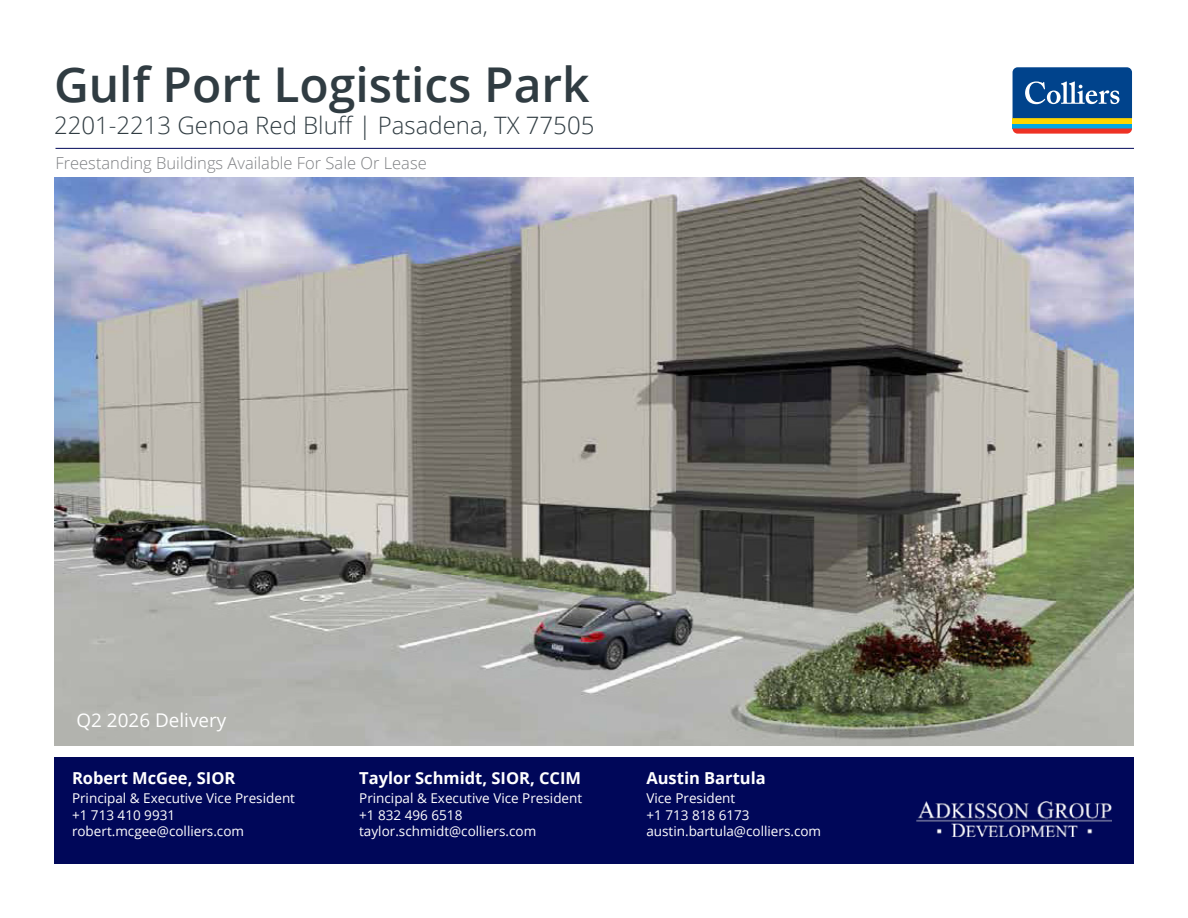
<style>
.page{position:relative;width:1188px;height:918px;background:#fff}
.page>*{position:absolute;margin:0;border:0;box-sizing:border-box;transform-origin:0 0}
.t1{font:600 48px "Open Sans";color:#303c42}
.t2{font:300 24px "Open Sans";color:#303c42}
.t3{font:18.9px "Open Sans";color:#fff}
.t4{font:700 16.5px "Open Sans";color:#fff}
.t5{font:300 16.5px "Open Sans";color:#7e8083}
.t6{font:13.5px/16.5px "Open Sans";color:#fff}
</style>
<div class="page">
<img style="left:54px;top:178px;width:1080px;height:567px">
<div style="left:54px;top:757px;width:1080px;height:107px;background:#000759"></div>
<hr style="left:56px;top:148px;width:1078px;height:1px;background:#000759">
<svg style="left:1011px;top:65px;width:123px;height:71px"></svg>
<div style="left:1013px;top:123px;width:119px;height:5px;background:#00a8e4"></div>
<div style="left:1013px;top:118px;width:119px;height:5px;background:#ffd600"></div>
<svg style="left:1013px;top:128px;width:119px;height:6px"></svg>
<svg style="left:1013px;top:67px;width:119px;height:51px;background:#1d5899"></svg>
<img style="left:916px;top:801px;width:196px;height:36px">
<h1 class="t1" style="left:54px;top:52px;width:537px">Gulf Port Logistics Park</h1>
<h2 class="t2" style="left:54px;top:109px;width:542px">2201-2213 Genoa Red Bluff | Pasadena, TX 77505</h2>
<p class="t5" style="left:56px;top:152px;width:373px">Freestanding Buildings Available For Sale Or Lease</p>
<h3 class="t3" style="left:76px;top:707px;width:151px">Q2 2026 Delivery</h3>
<p class="t4" style="left:72px;top:766px;width:165px">Robert McGee, SIOR</p>
<p class="t6" style="left:72px;top:790px;width:225px">Principal &amp; Executive Vice President +1 713 410 9931 robert.mcgee@colliers.com</p>
<p class="t4" style="left:359px;top:766px;width:223px">Taylor Schmidt, SIOR, CCIM</p>
<p class="t6" style="left:359px;top:790px;width:225px">Principal &amp; Executive Vice President +1 832 496 6518 taylor.schmidt@colliers.com</p>
<p class="t4" style="left:646px;top:766px;width:121px">Austin Bartula</p>
<p class="t6" style="left:646px;top:790px;width:176px">Vice President<br>+1 713 818 6173 austin.bartula@colliers.com</p>
</div>
